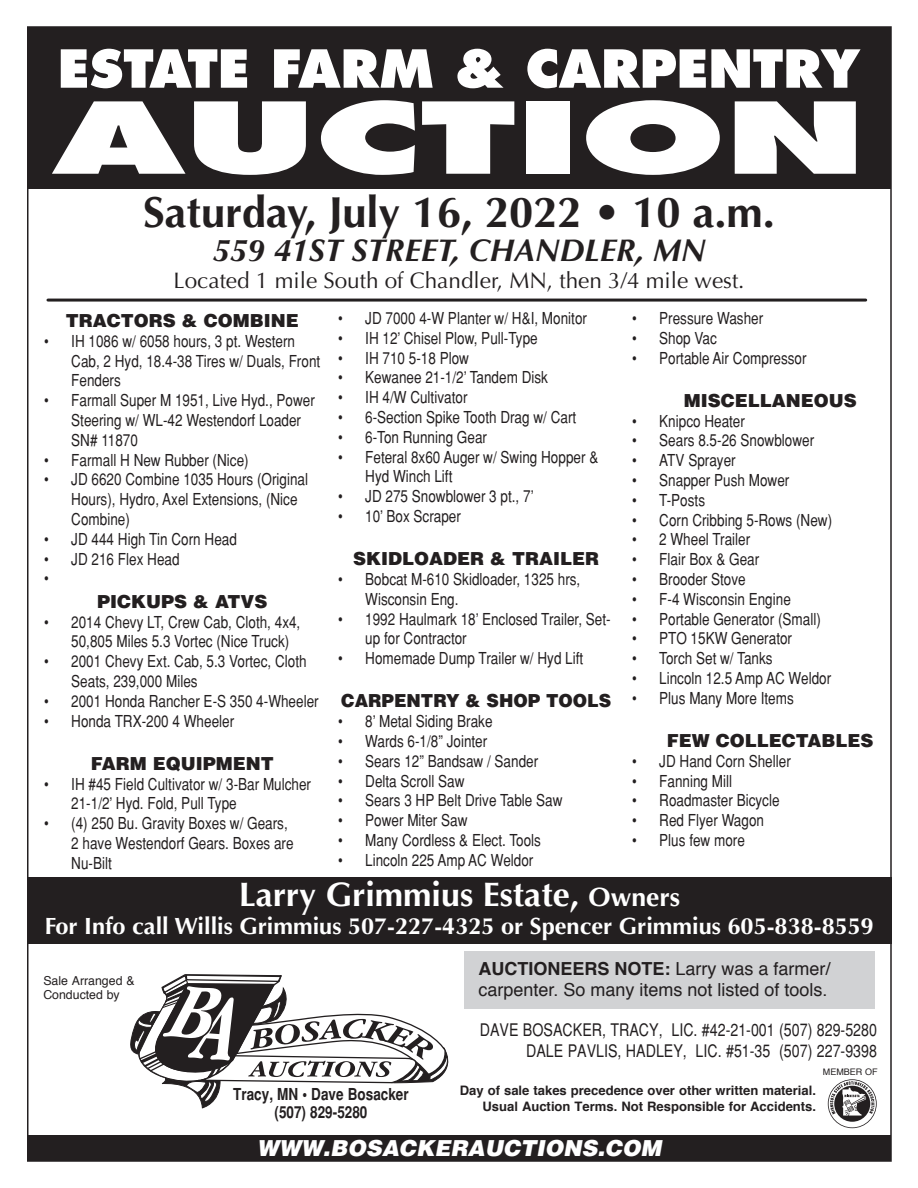
<style>
.page{position:relative;width:918px;height:1188px;background:#fff}
.page>*{position:absolute;margin:0;border:0;box-sizing:border-box;transform-origin:0 0}
.t1{font:800 96px "Futura";color:#fff;scale:1.67 1}
.t2{font:800 51px "Futura";color:#fff}
.t3{font:700 43.5px "Optima";color:#231f20}
.t4{font:700 34.05px "Optima";color:#fff}
.t5{font:italic 700 31.5px "Optima";color:#231f20}
.t6{font:700 23.55px "Optima";color:#fff}
.t7{font:22.5px "Optima";color:#231f20}
.t8{font:italic 900 22.05px "Helvetica";color:#fff}
.t9{font:900 18px "Helvetica";color:#231f20}
.t10{font:18px/21.6px "Helvetica";color:#231f20}
.t11{font:900 18px "Helvetica";color:#231f20;scale:.96 1}
.t12{font:condensed 17.4px "Helvetica";color:#231f20}
.t13{font:condensed 16.5px/19.8px "Helvetica";color:#231f20}
.t14{font:700 condensed 16.5px/18px "Helvetica";color:#231f20;text-align:center}
.t15{font:700 13.05px/15.6px "Helvetica";color:#231f20;text-align:right}
.t16{font:12.3px/14.9px "Helvetica";color:#231f20}
.t17{font:9px "Helvetica";color:#231f20}
.s1{font-size:26.55px}
.s2{font-weight:700}
</style>
<div class="page">
<div style="left:27px;top:877px;width:865px;height:67px;background:#231f20"></div>
<svg style="left:130px;top:974px;width:318px;height:134px"></svg>
<svg style="left:828px;top:1079px;width:49px;height:49px"></svg>
<div style="left:27px;top:1135px;width:864px;height:26px;background:#231f20"></div>
<div style="left:27px;top:27px;width:864px;height:162px;background:#231f20"></div>
<hr style="left:48px;top:299px;width:818px;height:3px;background:#231f20">
<div style="left:464px;top:951px;width:411px;height:58px;background:#d1d2d4"></div>
<h2 class="t2" style="left:58px;top:37px;width:804px">ESTATE FARM &amp; CARPENTRY</h2>
<h1 class="t1" style="left:53px;top:79px;width:488px">AUCTION</h1>
<h3 class="t3" style="left:143px;top:186px;width:633px">Saturday, July 16, 2022 • 10 a.m.</h3>
<h3 class="t5" style="left:212px;top:232px;width:494px">559 41ST STREET, CHANDLER, MN</h3>
<h3 class="t7" style="left:173px;top:267px;width:573px">Located 1 mile South of Chandler, MN, then 3/4 mile west.</h3>
<p class="t13" style="left:338px;top:308px;width:250px">• JD 7000 4-W Planter w/ H&amp;I, Monitor</p>
<p class="t13" style="left:338px;top:328px;width:201px">• IH 12’ Chisel Plow, Pull-Type</p>
<p class="t13" style="left:338px;top:348px;width:132px">• IH 710 5-18 Plow</p>
<p class="t13" style="left:338px;top:367px;width:211px">• Kewanee 21-1/2’ Tandem Disk</p>
<p class="t13" style="left:338px;top:387px;width:131px">• IH 4/W Cultivator</p>
<p class="t13" style="left:338px;top:407px;width:240px">• 6-Section Spike Tooth Drag w/ Cart</p>
<p class="t13" style="left:338px;top:427px;width:150px">• 6-Ton Running Gear</p>
<p class="t13" style="left:365px;top:447px;width:235px;text-indent:-27px">• Feteral 8x60 Auger w/ Swing Hopper &amp;<br>Hyd Winch Lift</p>
<p class="t13" style="left:338px;top:486px;width:197px">• JD 275 Snowblower 3 pt., 7’</p>
<p class="t13" style="left:338px;top:506px;width:124px">• 10’ Box Scraper</p>
<p class="t9" style="left:353px;top:547px;width:248px">SKIDLOADER &amp; TRAILER</p>
<p class="t13" style="left:365px;top:569px;width:217px;text-indent:-27px">• Bobcat M-610 Skidloader, 1325 hrs,<br>Wisconsin Eng.</p>
<p class="t13" style="left:365px;top:609px;width:247px;text-indent:-27px">• 1992 Haulmark 18’ Enclosed Trailer, Set&shy;up for Contractor</p>
<p class="t13" style="left:338px;top:648px;width:247px">• Homemade Dump Trailer w/ Hyd Lift</p>
<p class="t11" style="left:341px;top:689px;width:283px">CARPENTRY &amp; SHOP TOOLS</p>
<p class="t13" style="left:338px;top:711px;width:156px">• 8’ Metal Siding Brake</p>
<p class="t13" style="left:338px;top:731px;width:151px">• Wards 6-1/8” Jointer</p>
<p class="t13" style="left:338px;top:751px;width:201px">• Sears 12” Bandsaw / Sander</p>
<p class="t13" style="left:338px;top:771px;width:128px">• Delta Scroll Saw</p>
<p class="t13" style="left:338px;top:790px;width:226px">• Sears 3 HP Belt Drive Table Saw</p>
<p class="t13" style="left:338px;top:810px;width:131px">• Power Miter Saw</p>
<p class="t13" style="left:338px;top:830px;width:204px">• Many Cordless &amp; Elect. Tools</p>
<p class="t13" style="left:338px;top:850px;width:197px">• Lincoln 225 Amp AC Weldor</p>
<p class="t13" style="left:632px;top:308px;width:133px">• Pressure Washer</p>
<p class="t13" style="left:632px;top:328px;width:86px">• Shop Vac</p>
<p class="t13" style="left:632px;top:348px;width:176px">• Portable Air Compressor</p>
<p class="t9" style="left:684px;top:388px;width:174px">MISCELLANEOUS</p>
<p class="t13" style="left:632px;top:411px;width:114px">• Knipco Heater</p>
<p class="t13" style="left:632px;top:430px;width:183px">• Sears 8.5-26 Snowblower</p>
<p class="t13" style="left:632px;top:450px;width:105px">• ATV Sprayer</p>
<p class="t13" style="left:632px;top:470px;width:159px">• Snapper Push Mower</p>
<p class="t13" style="left:632px;top:490px;width:74px">• T-Posts</p>
<p class="t13" style="left:632px;top:510px;width:201px">• Corn Cribbing 5-Rows (New)</p>
<p class="t13" style="left:632px;top:529px;width:119px">• 2 Wheel Trailer</p>
<p class="t13" style="left:632px;top:549px;width:129px">• Flair Box &amp; Gear</p>
<p class="t13" style="left:632px;top:569px;width:115px">• Brooder Stove</p>
<p class="t13" style="left:632px;top:589px;width:160px">• F-4 Wisconsin Engine</p>
<p class="t13" style="left:632px;top:609px;width:190px">• Portable Generator (Small)</p>
<p class="t13" style="left:632px;top:628px;width:161px">• PTO 15KW Generator</p>
<p class="t13" style="left:632px;top:648px;width:142px">• Torch Set w/ Tanks</p>
<p class="t13" style="left:632px;top:668px;width:200px">• Lincoln 12.5 Amp AC Weldor</p>
<p class="t13" style="left:632px;top:688px;width:163px">• Plus Many More Items</p>
<p class="t9" style="left:667px;top:729px;width:208px">FEW COLLECTABLES</p>
<p class="t13" style="left:632px;top:751px;width:160px">• JD Hand Corn Sheller</p>
<p class="t13" style="left:632px;top:771px;width:101px">• Fanning Mill</p>
<p class="t13" style="left:632px;top:790px;width:149px">• Roadmaster Bicycle</p>
<p class="t13" style="left:632px;top:810px;width:133px">• Red Flyer Wagon</p>
<p class="t13" style="left:632px;top:830px;width:114px">• Plus few more</p>
<h3 class="t4" style="left:239px;top:875px;width:443px">Larry Grimmius Estate, <span class="s1">Owners</span></h3>
<h3 class="t6" style="left:45px;top:913px;width:831px">For Info call Willis Grimmius 507-227-4325 or Spencer Grimmius 605-838-8559</h3>
<p class="t16" style="left:43px;top:973px;width:93px">Sale Arranged &amp;<br>Conducted by</p>
<p class="t9" style="left:66px;top:309px;width:234px">TRACTORS &amp; COMBINE</p>
<p class="t13" style="left:71px;top:331px;width:251px;text-indent:-27px">• IH 1086 w/ 6058 hours, 3 pt. Western<br>Cab, 2 Hyd, 18.4-38 Tires w/ Duals, Front<br>Fenders</p>
<p class="t13" style="left:71px;top:390px;width:245px;text-indent:-27px">• Farmall Super M 1951, Live Hyd., Power<br>Steering w/ WL-42 Westendorf Loader<br>SN# 11870</p>
<p class="t13" style="left:44px;top:450px;width:206px">• Farmall H New Rubber (Nice)</p>
<p class="t13" style="left:71px;top:469px;width:238px;text-indent:-27px">• JD 6620 Combine 1035 Hours (Original<br>Hours), Hydro, Axel Extensions, (Nice<br>Combine)</p>
<p class="t13" style="left:44px;top:529px;width:194px">• JD 444 High Tin Corn Head</p>
<p class="t13" style="left:44px;top:549px;width:137px">• JD 216 Flex Head •</p>
<p class="t9" style="left:97px;top:589px;width:172px">PICKUPS &amp; ATVS</p>
<p class="t13" style="left:71px;top:612px;width:231px;text-indent:-27px">• 2014 Chevy LT, Crew Cab, Cloth, 4x4,<br>50,805 Miles 5.3 Vortec (Nice Truck)</p>
<p class="t13" style="left:71px;top:651px;width:237px;text-indent:-27px">• 2001 Chevy Ext. Cab, 5.3 Vortec, Cloth<br>Seats, 239,000 Miles</p>
<p class="t13" style="left:44px;top:691px;width:276px">• 2001 Honda Rancher E-S 350 4-Wheeler</p>
<p class="t13" style="left:44px;top:711px;width:191px">• Honda TRX-200 4 Wheeler</p>
<p class="t9" style="left:91px;top:751px;width:183px">FARM EQUIPMENT</p>
<p class="t13" style="left:71px;top:774px;width:241px;text-indent:-27px">• IH #45 Field Cultivator w/ 3-Bar Mulcher<br>21-1/2’ Hyd. Fold, Pull Type</p>
<p class="t13" style="left:71px;top:813px;width:224px;text-indent:-27px">• (4) 250 Bu. Gravity Boxes w/ Gears,<br>2 have Westendorf Gears. Boxes are<br>Nu-Bilt</p>
<p class="t10" style="left:478px;top:958px;width:354px"><span class="s2">Auctioneers Note:</span> Larry was a farmer/ carpenter. So many items not listed of tools.</p>
<p class="t12" style="left:480px;top:1020px;width:19px">Dave</p>
<p class="t12" style="left:523px;top:1020px;width:21px">Bosacker</p>
<p class="t12" style="left:602px;top:1020px;width:276px">, Tracy, Lic . #42-21-001 (507) 829-5280</p>
<p class="t12" style="left:526px;top:1040px;width:18px">Dale</p>
<p class="t12" style="left:568px;top:1040px;width:19px">Pavlis</p>
<p class="t12" style="left:618px;top:1040px;width:29px">, Hadle</p>
<p class="t12" style="left:673px;top:1040px;width:205px">y, Lic . #51-35 (507) 227-9398</p>
<p class="t14" style="left:233px;top:1085px;width:177px">Tracy, MN • Dave Bosacker (507) 829-5280</p>
<p class="t15" style="left:460px;top:1083px;width:358px">Day of sale takes precedence over other written material.<br>Usual Auction Terms. Not Responsible for Accidents.</p>
<h3 class="t8" style="left:257px;top:1134px;width:406px">WWW.BOSACKERAUCTIONS.COM</h3>
<p class="t17" style="left:823px;top:1065px;width:56px">Member of</p>
</div>
